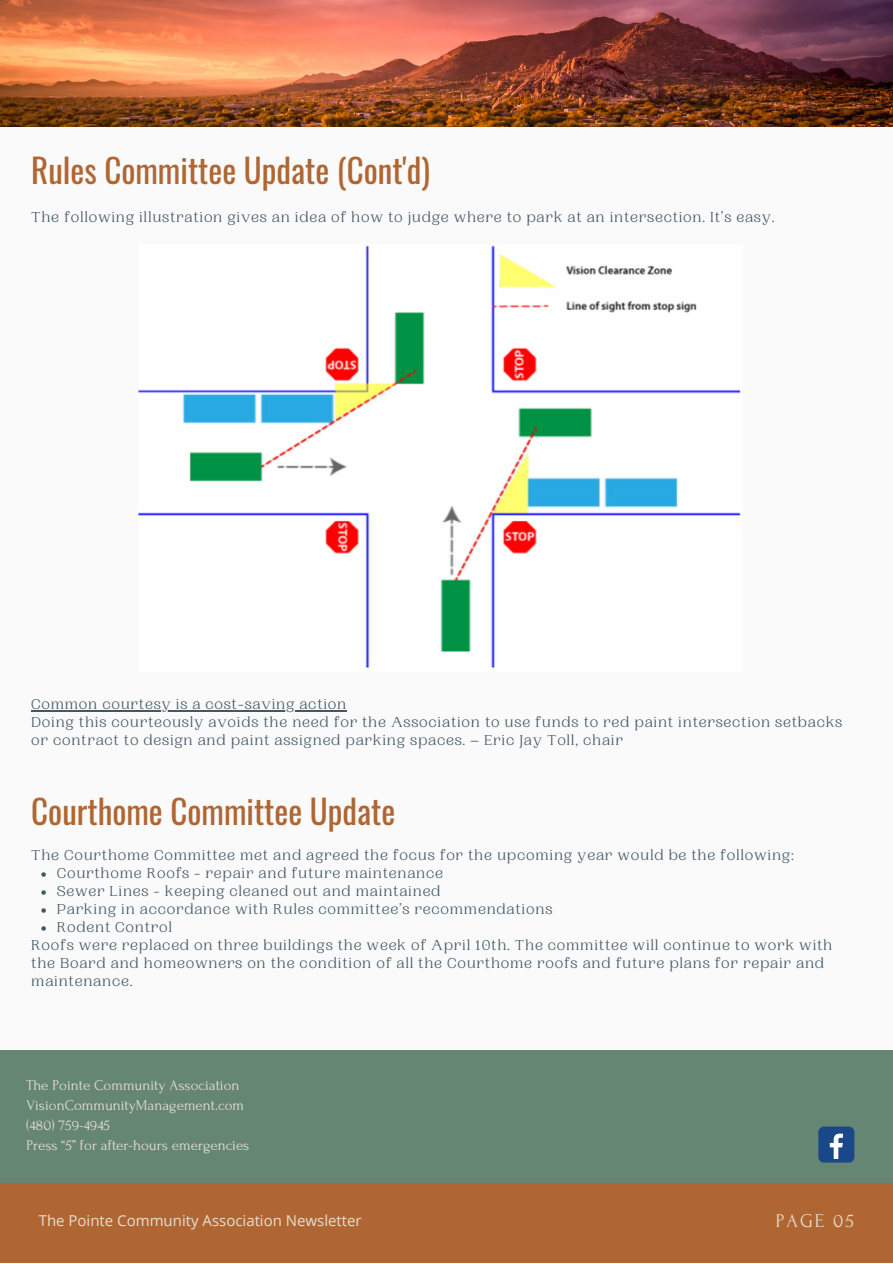
<style>
.page{position:relative;width:893px;height:1264px;background:#fff}
.page>*{position:absolute;margin:0;border:0;box-sizing:border-box;transform-origin:0 0}
.t1{font:33px "Oswald";color:#af6632}
.t2{font:19.5px "Forum";letter-spacing:.1em;color:#e6dfd2}
.t3{font:15px/18px "PP Woodland";letter-spacing:.05em;color:#435967}
.t4{font:15px/20.2px "Forum";color:#e6dfd2}
.t5{font:15px "Open Sans";color:#e6dfd2}
</style>
<div class="page">
<div style="left:0;top:0;width:892px;height:1262px;background:#fafafa"></div>
<div style="left:0;top:1176px;width:892px;height:86px;background:#af6632"></div>
<img style="left:0;top:0;width:892px;height:126px">
<div style="left:0;top:1050px;width:892px;height:133px;background:#668674"></div>
<div style="left:818px;top:1126px;width:36px;height:36px;background:#1a4789;border-radius:5px"></div>
<svg style="left:829px;top:1133px;width:13px;height:25px"></svg>
<img style="left:138px;top:245px;width:603px;height:423px">
<hr style="left:31px;top:710px;width:316px;height:1px;background:#435967">
<svg style="left:41px;top:872px;width:5px;height:4px"></svg>
<svg style="left:41px;top:890px;width:5px;height:4px"></svg>
<svg style="left:41px;top:908px;width:5px;height:4px"></svg>
<svg style="left:41px;top:926px;width:5px;height:4px"></svg>
<h1 class="t1" style="left:31px;top:145px;width:400px">Rules Committee Update (Cont'd)</h1>
<p class="t3" style="left:31px;top:209px;width:744px">The following illustration gives an idea of how to judge where to park at an intersection. It’s easy.</p>
<p class="t3" style="left:31px;top:695px;width:812px">Common courtesy is a cost-saving action<br>Doing this courteously avoids the need for the Association to use funds to red paint intersection setbacks or contract to design and paint assigned parking spaces. – Eric Jay Toll, chair</p>
<h1 class="t1" style="left:31px;top:785px;width:365px">Courthome Committee Update</h1>
<p class="t3" style="left:57px;top:864px;width:497px">Courthome Roofs - repair and future maintenance<br>Sewer Lines - keeping cleaned out and maintained<br>Parking in accordance with Rules committee’s recommendations Rodent Control</p>
<p class="t3" style="left:31px;top:846px;width:764px">The Courthome Committee met and agreed the focus for the upcoming year would be the following:</p>
<p class="t3" style="left:31px;top:936px;width:802px">Roofs were replaced on three buildings the week of April 10th. The committee will continue to work with the Board and homeowners on the condition of all the Courthome roofs and future plans for repair and maintenance.</p>
<p class="t4" style="left:26px;top:1075px;width:224px">The Pointe Community Association<br>VisionCommunityManagement.com (480) 759-4945<br>Press “5” for after-hours emergencies</p>
<p class="t5" style="left:39px;top:1210px;width:324px">The Pointe Community Association Newsletter</p>
<h2 class="t2" style="left:775px;top:1210px;width:80px">PAGE 05</h2>
</div>
